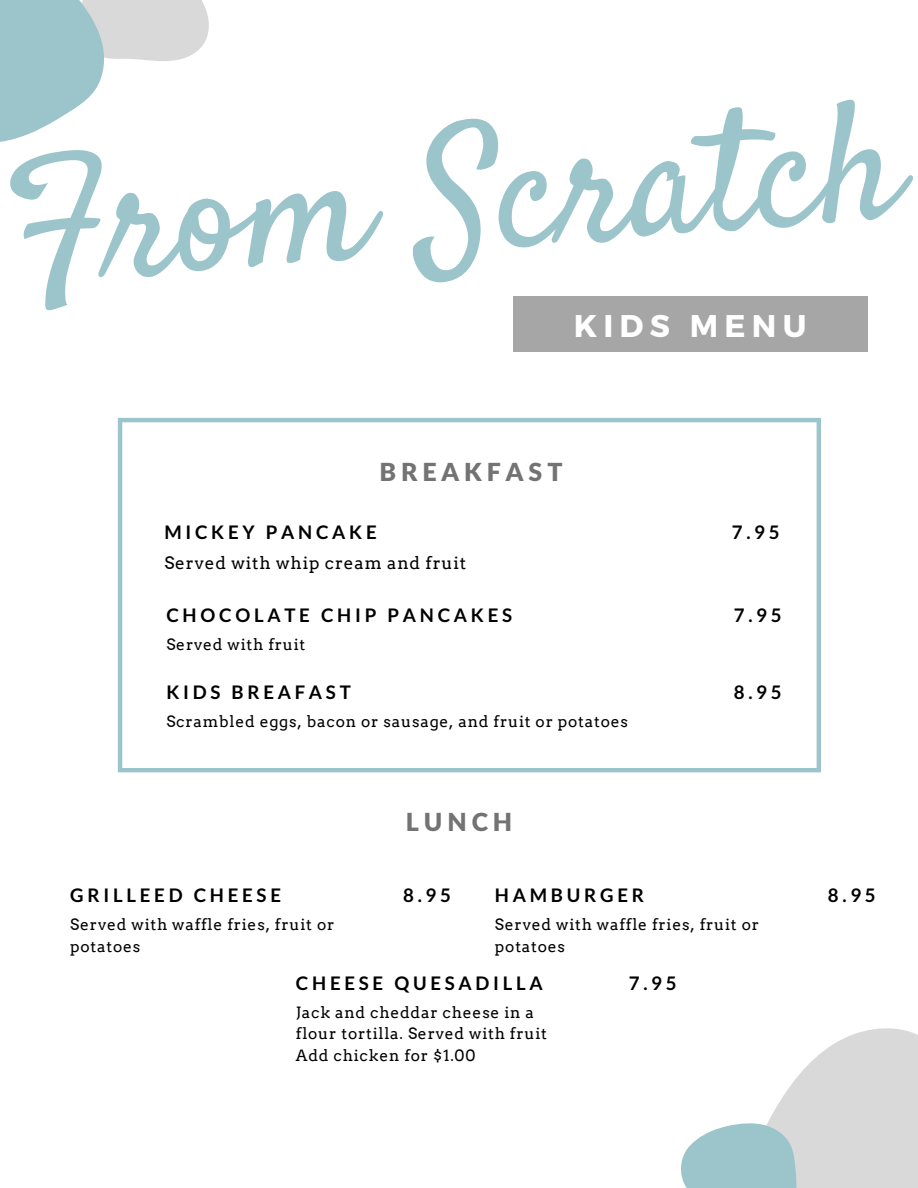
<style>
.page{position:relative;width:918px;height:1188px;background:#fff}
.page>*{position:absolute;margin:0;border:0;box-sizing:border-box;transform-origin:0 0}
.t1{font:172.5px "Satisfy";color:#9cc5cb}
.t2{font:700 31.35px "Montserrat";letter-spacing:.2em;color:#fff}
.t3{font:900 24.9px "Lato Latin";letter-spacing:.2em;color:#737373}
.t4{font:700 18.75px "Lato";letter-spacing:.2em;color:#000}
.t5{font:17.1px "Arvo";letter-spacing:.05em;color:#000}
.t6{font:15.6px/21.3px "Arvo";letter-spacing:.05em;color:#000}
</style>
<div class="page">
<svg style="left:118px;top:418px;width:703px;height:354px"></svg>
<div style="left:513px;top:297px;width:355px;height:55px;background:#a6a6a6"></div>
<svg style="left:782px;top:1028px;width:136px;height:160px;background:#dedede"></svg>
<svg style="left:681px;top:1098px;width:144px;height:90px"></svg>
<svg style="left:0;top:0;width:209px;height:142px"></svg>
<p class="t1" style="left:-1px;top:118px;width:897px;rotate:-4deg">From Scratch</p>
<p class="t2" style="left:574px;top:305px;width:234px">KIDS MENU</p>
<p class="t3" style="left:379px;top:461px;width:185px">BREAKFAST</p>
<p class="t4" style="left:164px;top:521px;width:214px">MICKEY PANCAKE</p>
<p class="t5" style="left:164px;top:553px;width:303px">Served with whip cream and fruit</p>
<p class="t4" style="left:166px;top:603px;width:347px">CHOCOLATE CHIP PANCAKES</p>
<p class="t6" style="left:166px;top:634px;width:141px">Served with fruit</p>
<p class="t4" style="left:166px;top:680px;width:186px">KIDS BREAFAST</p>
<p class="t6" style="left:166px;top:711px;width:463px">Scrambled eggs, bacon or sausage, and fruit or potatoes</p>
<p class="t3" style="left:406px;top:811px;width:108px">LUNCH</p>
<p class="t4" style="left:732px;top:521px;width:49px">7.95</p>
<p class="t4" style="left:734px;top:603px;width:49px">7.95</p>
<p class="t4" style="left:734px;top:680px;width:49px">8.95</p>
<p class="t4" style="left:70px;top:884px;width:212px">GRILLEED CHEESE</p>
<p class="t6" style="left:70px;top:914px;width:266px">Served with waffle fries, fruit or potatoes</p>
<p class="t4" style="left:403px;top:884px;width:49px">8.95</p>
<p class="t4" style="left:495px;top:884px;width:151px">HAMBURGER</p>
<p class="t6" style="left:495px;top:914px;width:266px">Served with waffle fries, fruit or potatoes</p>
<p class="t4" style="left:296px;top:971px;width:248px">CHEESE QUESADILLA</p>
<p class="t6" style="left:296px;top:1002px;width:253px">Jack and cheddar cheese in a flour tortilla. Served with fruit</p>
<p class="t6" style="left:296px;top:1044px;width:181px">Add chicken for $1.00</p>
<p class="t4" style="left:629px;top:971px;width:49px">7.95</p>
<p class="t4" style="left:828px;top:884px;width:49px">8.95</p>
</div>
